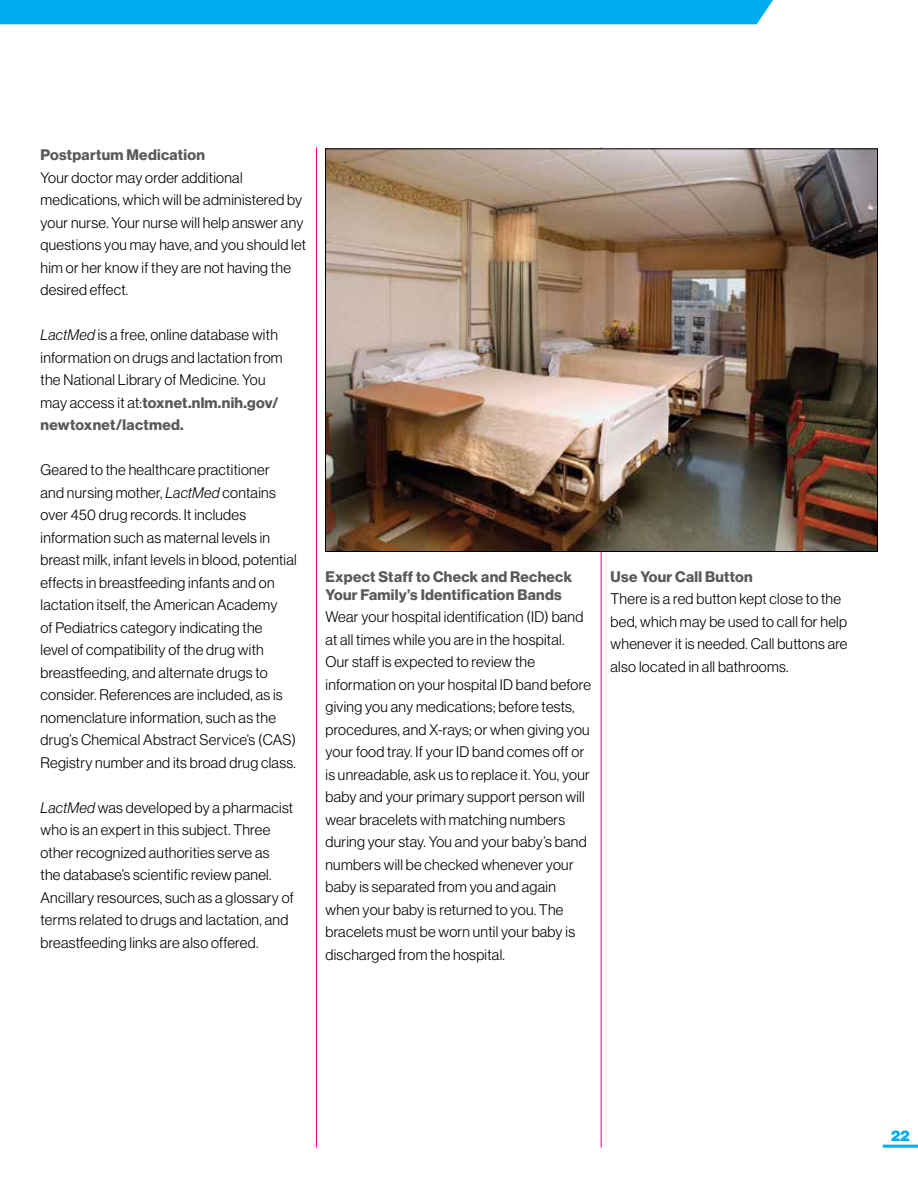
<style>
.page{position:relative;width:918px;height:1188px;background:#fff}
.page>*{position:absolute;margin:0;border:0;box-sizing:border-box;transform-origin:0 0}
.t1{font:15px/22.5px "N Haas Grotesk DS Std 45 Lt";letter-spacing:.02em;color:#000}
.t2{font:15px/22.5px "N Haas Grotesk DS Std 75 Bd";letter-spacing:.02em;color:#58595b}
.t3{font:15px "N Haas Grotesk DS Std 95 Blk";color:#00aeef}
.s1{font-family:"N Haas Grotesk DS Std 46 Lt It"}
.s2{font-family:"N Haas Grotesk DS Std 45 Lt";color:#000}
</style>
<div class="page">
<hr style="left:316px;top:147px;width:1px;height:1001px;background:#ec008c">
<hr style="left:601px;top:147px;width:1px;height:1001px;background:#ec008c">
<img style="left:327px;top:151px;width:549px;height:399px">
<div style="left:0;top:0;width:773px;height:24px;background:#00aeef"></div>
<hr style="left:883px;top:1145px;width:35px;height:3px;background:#00aeef">
<p class="t2" style="left:40px;top:144px;width:166px">Postpartum Medication</p>
<p class="t1" style="left:40px;top:166px;width:267px">Your doctor may order additional medications, which will be administered by your nurse. Your nurse will help answer any questions you may have, and you should let him or her know if they are not having the desired effect.</p>
<p class="t1" style="left:40px;top:324px;width:244px"><span class="s1">LactMed</span> is a free, online database with information on drugs and lactation from the National Library of Medicine. You</p>
<p class="t2" style="left:40px;top:392px;width:240px"><span class="s2">may access it at:</span>toxnet.nlm.nih.gov/ newtoxnet/lactmed.</p>
<p class="t1" style="left:40px;top:459px;width:258px">Geared to the healthcare practitioner and nursing mother, <span class="s1">LactMed</span> contains over 450 drug records. It includes information such as maternal levels in breast milk, infant levels in blood, potential effects in breastfeeding infants and on lactation itself, the American Academy<br>of Pediatrics category indicating the<br>level of compatibility of the drug with breastfeeding, and alternate drugs to consider. References are included, as is nomenclature information, such as the drug’s Chemical Abstract Service’s (CAS)<br>Registry number and its broad drug class.</p>
<p class="t1" style="left:40px;top:796px;width:255px"><span class="s1">LactMed</span> was developed by a pharmacist who is an expert in this subject. Three other recognized authorities serve as<br>the database’s scientific review panel.<br>Ancillary resources, such as a glossary of terms related to drugs and lactation, and breastfeeding links are also offered.</p>
<p class="t2" style="left:326px;top:568px;width:248px;line-height:18px">Expect Staff to Check and Recheck<br>Your Family’s Identification Bands</p>
<p class="t1" style="left:326px;top:606px;width:267px">Wear your hospital identification (ID) band at all times while you are in the hospital.<br>Our staff is expected to review the information on your hospital ID band before giving you any medications; before tests, procedures, and X-rays; or when giving you your food tray. If your ID band comes off or is unreadable, ask us to replace it. You, your baby and your primary support person will wear bracelets with matching numbers during your stay. You and your baby’s band numbers will be checked whenever your baby is separated from you and again when your baby is returned to you. The bracelets must be worn until your baby is discharged from the hospital.</p>
<p class="t2" style="left:610px;top:565px;width:144px">Use Your Call Button</p>
<p class="t1" style="left:610px;top:588px;width:239px">There is a red button kept close to the bed, which may be used to call for help whenever it is needed. Call buttons are also located in all bathrooms.</p>
<p class="t3" style="left:891px;top:1127px;width:20px">22</p>
</div>
